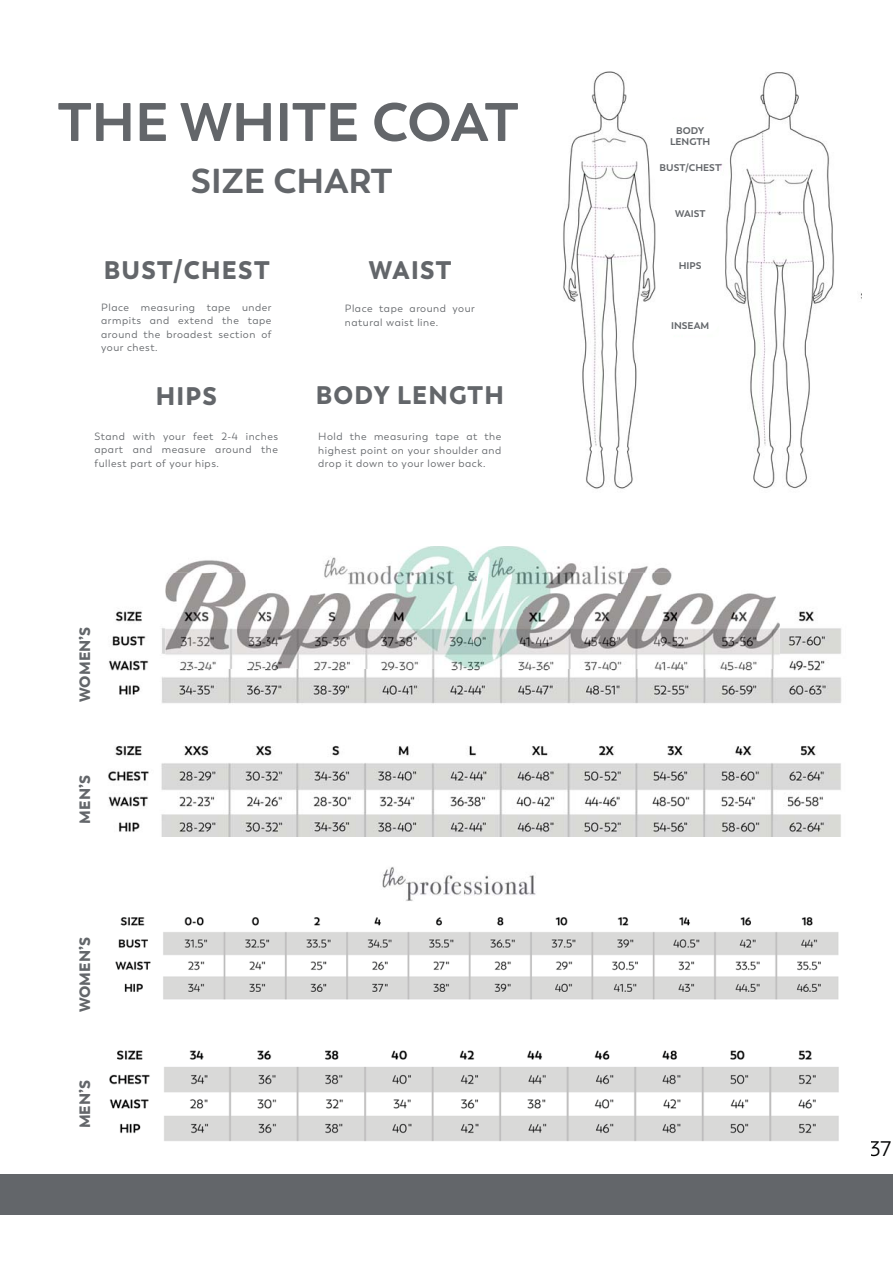
<style>
.page{position:relative;width:893px;height:1263px;background:#fff}
.page>*{position:absolute;margin:0;border:0;box-sizing:border-box;transform-origin:0 0}
.t1{font:700 54px "Boston";color:#63666a}
.t2{font:700 34.5px "Boston";color:#63666a}
.t3{font:900 25.35px "Boston";letter-spacing:.05em;color:#63666a;scale:.95 1}
.t4{font:21px "Boston";color:#010202}
.t5{font:900 15px "Boston";color:#63666a}
.t6{font:700 14.55px "Boston";color:#5b7e78}
.t7{font:10.5px/13.5px "Boston";letter-spacing:.05em;color:#63666a;text-align:justify}
.t8{font:700 9.75px/11.7px "Boston";color:#63666a;text-align:center}
</style>
<div class="page">
<div style="left:0;top:1175px;width:893px;height:40px;background:#63666a"></div>
<img style="left:108px;top:611px;width:734px;height:226px">
<img style="left:109px;top:917px;width:730px;height:225px">
<img style="left:382px;top:867px;width:154px;height:34px">
<img style="left:563px;top:71px;width:298px;height:418px">
<div style="left:656px;top:119px;width:64px;height:216px;background:#fff;border-radius:17px"></div>
<img style="left:165px;top:546px;width:615px;height:123px">
<img style="left:488px;top:551px;width:140px;height:42px">
<img style="left:317px;top:551px;width:140px;height:42px">
<img style="left:524px;top:608px;width:24px;height:18px">
<svg style="left:468px;top:571px;width:9px;height:11px"></svg>
<h1 class="t1" style="left:58px;top:102px;width:462px">THE WHITE COAT</h1>
<h2 class="t2" style="left:191px;top:168px;width:203px">SIZE CHART</h2>
<h3 class="t3" style="left:104px;top:261px;width:176px">BUST/CHEST</h3>
<h3 class="t3" style="left:369px;top:261px;width:88px">WAIST</h3>
<p class="t7" style="left:101px;top:301px;width:172px">Place measuring tape under armpits and extend the tape around the broadest section of your chest.</p>
<p class="t7" style="left:345px;top:303px;width:132px">Place tape around your natural waist line.</p>
<h3 class="t3" style="left:156px;top:386px;width:66px">HIPS</h3>
<h3 class="t3" style="left:316px;top:386px;width:199px">BODY LENGTH</h3>
<p class="t7" style="left:95px;top:430px;width:185px">Stand with your feet 2-4 inches apart and measure around the fullest part of your hips.</p>
<p class="t7" style="left:318px;top:431px;width:185px">Hold the measuring tape at the highest point on your shoulder and drop it down to your lower back.</p>
<h3 class="t5" style="left:79px;top:702px;width:77px;rotate:-90deg">WOMEN’S</h3>
<h3 class="t5" style="left:79px;top:824px;width:50px;rotate:-90deg">MEN’S</h3>
<h3 class="t6" style="left:467px;top:571px;width:12px">&amp;</h3>
<h3 class="t5" style="left:79px;top:1012px;width:77px;rotate:-90deg">WOMEN’S</h3>
<h3 class="t5" style="left:79px;top:1128px;width:50px;rotate:-90deg">MEN’S</h3>
<p class="t8" style="left:670px;top:125px;width:42px">BODY<br>LENGTH</p>
<p class="t8" style="left:659px;top:162px;width:63px">BUST/CHEST</p>
<p class="t8" style="left:675px;top:208px;width:32px">WAIST</p>
<p class="t8" style="left:679px;top:260px;width:24px">HIPS</p>
<p class="t8" style="left:671px;top:320px;width:40px">INSEAM</p>
<h3 class="t4" style="left:869px;top:1141px;width:24px">37</h3>
</div>
